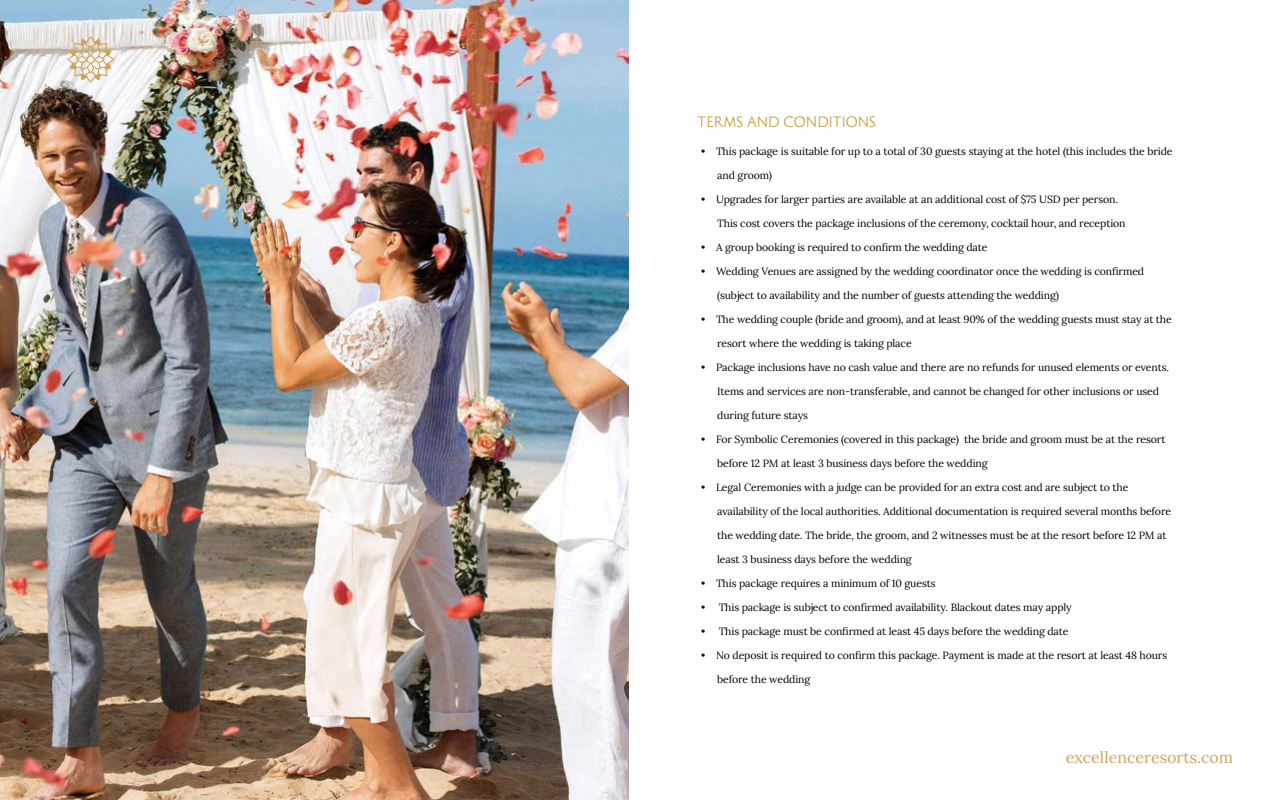
<style>
.page{position:relative;width:1281px;height:800px;background:#fff}
.page>*{position:absolute;margin:0;border:0;box-sizing:border-box;transform-origin:0 0}
.t1{font:16px "Lora";color:#d0a35c}
.t2{font:15px "Garda Titling Three";color:#cb9f43}
.t3{font:10.5px "Lora";letter-spacing:-.01em;color:#000}
</style>
<div class="page">
<img style="left:0;top:0;width:628px;height:800px">
<svg style="left:67px;top:36px;width:47px;height:47px"></svg>
<h2 class="t2" style="left:697px;top:113px;width:180px">TERMS AND CONDITIONS</h2>
<p class="t3" style="left:701px;top:143px;width:472px">• This package is suitable for up to a total of 30 guests staying at the hotel (this includes the bride</p>
<p class="t3" style="left:717px;top:167px;width:56px">and groom)</p>
<p class="t3" style="left:701px;top:191px;width:418px">• Upgrades for larger parties are available at an additional cost of $75 USD per person.</p>
<p class="t3" style="left:717px;top:215px;width:410px">This cost covers the package inclusions of the ceremony, cocktail hour, and reception</p>
<p class="t3" style="left:701px;top:239px;width:288px">• A group booking is required to confirm the wedding date</p>
<p class="t3" style="left:701px;top:263px;width:444px">• Wedding Venues are assigned by the wedding coordinator once the wedding is confirmed</p>
<p class="t3" style="left:717px;top:287px;width:343px">(subject to availability and the number of guests attending the wedding)</p>
<p class="t3" style="left:701px;top:311px;width:472px">• The wedding couple (bride and groom), and at least 90% of the wedding guests must stay at the</p>
<p class="t3" style="left:717px;top:335px;width:196px">resort where the wedding is taking place</p>
<p class="t3" style="left:701px;top:359px;width:469px">• Package inclusions have no cash value and there are no refunds for unused elements or events.</p>
<p class="t3" style="left:717px;top:383px;width:443px">Items and services are non-transferable, and cannot be changed for other inclusions or used</p>
<p class="t3" style="left:717px;top:407px;width:92px">during future stays</p>
<p class="t3" style="left:701px;top:431px;width:465px">• For Symbolic Ceremonies (covered in this package) the bride and groom must be at the resort</p>
<p class="t3" style="left:717px;top:455px;width:272px">before 12 PM at least 3 business days before the wedding</p>
<p class="t3" style="left:701px;top:479px;width:428px">• Legal Ceremonies with a judge can be provided for an extra cost and are subject to the</p>
<p class="t3" style="left:717px;top:503px;width:455px">availability of the local authorities. Additional documentation is required several months before</p>
<p class="t3" style="left:717px;top:527px;width:450px">the wedding date. The bride, the groom, and 2 witnesses must be at the resort before 12 PM at</p>
<p class="t3" style="left:717px;top:551px;width:196px">least 3 business days before the wedding</p>
<p class="t3" style="left:701px;top:575px;width:236px">• This package requires a minimum of 10 guests</p>
<p class="t3" style="left:701px;top:599px;width:372px">• This package is subject to confirmed availability. Blackout dates may apply</p>
<p class="t3" style="left:701px;top:623px;width:369px">• This package must be confirmed at least 45 days before the wedding date</p>
<p class="t3" style="left:701px;top:647px;width:467px">• No deposit is required to confirm this package. Payment is made at the resort at least 48 hours</p>
<p class="t3" style="left:717px;top:671px;width:94px">before the wedding</p>
<h1 class="t1" style="left:1065px;top:745px;width:169px">excellenceresorts.com</h1>
</div>
